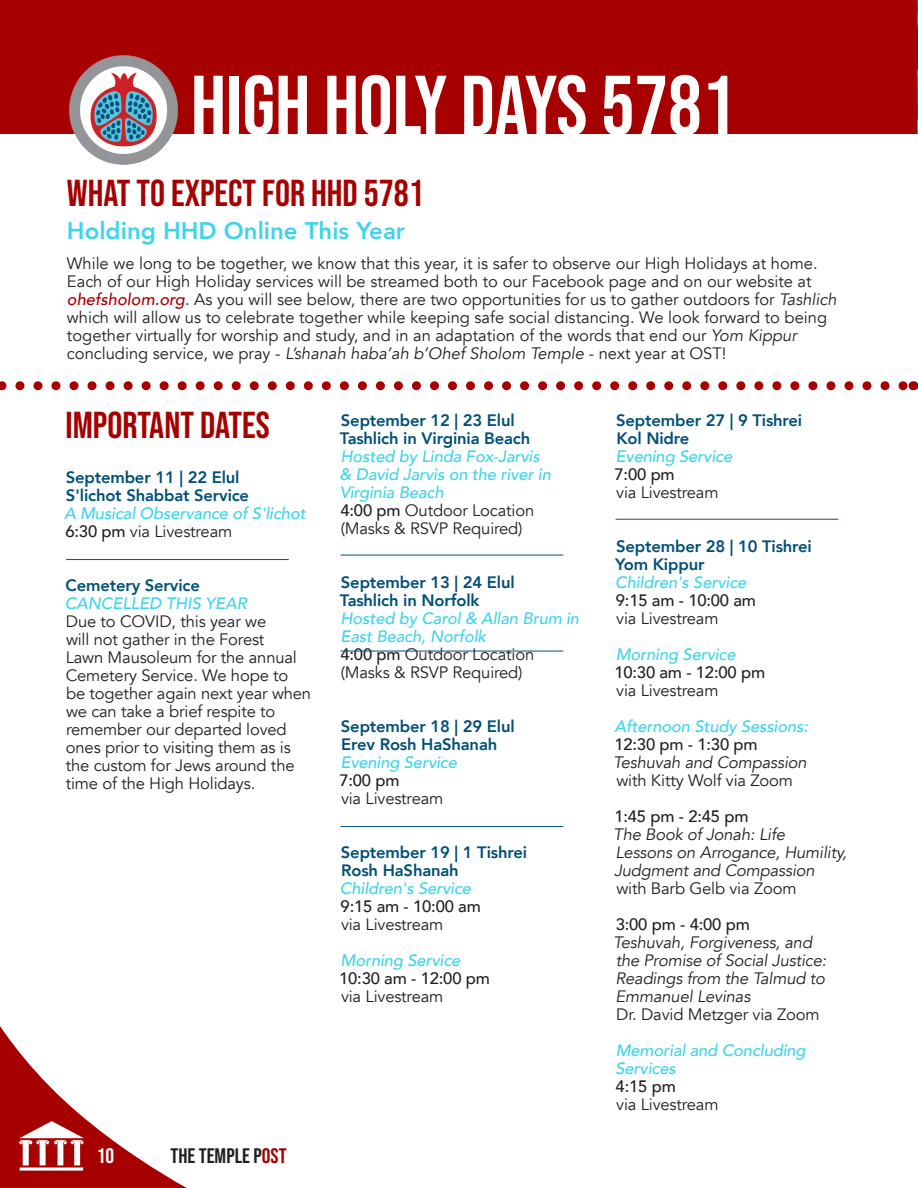
<style>
.page{position:relative;width:918px;height:1188px;background:#fff}
.page>*{position:absolute;margin:0;border:0;box-sizing:border-box;transform-origin:0 0}
.t1{font:84px "Bebas Neue";color:#fff}
.t2{font:37.5px "Bebas Neue";color:#a60000}
.t3{font:800 24px "Avenir";color:#3ed4ed}
.t4{font:21px "Bebas Neue";color:#231f20}
.t5{font:21px "Bebas Neue";color:#fff}
.t6{font:16.5px/18px "Avenir";color:#231f20}
.t7{font:italic 500 16.5px/18px "Avenir";letter-spacing:-.01em;color:#3ed4ed}
.t8{font:800 16.5px "Avenir";letter-spacing:-.01em;color:#015078}
.t9{font:italic 16.5px/18px "Avenir";letter-spacing:-.01em;color:#231f20}
.t10{font:500 16.5px/18px "Avenir";letter-spacing:-.01em;color:#231f20}
.s1{font-weight:500;font-style:italic;color:#a60000}
.s2{font-style:italic}
.s3{font-weight:500}
.s4{font-weight:400}
.s5{color:#a60000}
.s6{font-weight:500;font-style:normal}
.s7{font-style:normal}
</style>
<div class="page">
<div style="left:0;top:0;width:918px;height:134px;background:#a60000"></div>
<svg style="left:0;top:381px;width:904px;height:9px"></svg>
<hr style="left:66px;top:559px;width:223px;height:1px;background:#015078">
<hr style="left:616px;top:519px;width:222px;height:1px;background:#015078">
<hr style="left:341px;top:826px;width:222px;height:1px;background:#015078">
<hr style="left:341px;top:555px;width:222px;height:1px;background:#015078">
<hr style="left:341px;top:651px;width:222px;height:1px;background:#015078">
<svg style="left:0;top:1026px;width:187px;height:162px"></svg>
<img style="left:14px;top:1117px;width:72px;height:56px">
<img style="left:917px;top:0;width:1px;height:134px">
<img style="left:69px;top:55px;width:108px;height:109px">
<p class="t1" style="left:191px;top:58px;width:546px">HIGH HOLY DAYS 5781</p>
<p class="t2" style="left:67px;top:172px;width:358px">WHAT TO EXPECT FOR HHD 5781</p>
<p class="t3" style="left:67px;top:212px;width:340px">Holding HHD Online This Year</p>
<p class="t6" style="left:67px;top:255px;width:771px">While we long to be together, we know that this year, it is safer to observe our High Holidays at home.<br>Each of our High Holiday services will be streamed both to our Facebook page and on our website at <span class="s1">ohefsholom.org</span>. As you will see below, there are two opportunities for us to gather outdoors for <span class="s2">Tashlich </span>which will allow us to celebrate together while keeping safe social distancing. We look forward to being together virtually for worship and study, and in an adaptation of the words that end our <span class="s2">Yom Kippur </span>concluding service, we pray - <span class="s2">L’shanah haba’ah b’Ohef Sholom Temple</span> - next year at OST!</p>
<p class="t2" style="left:65px;top:403px;width:206px">IMPORTANT DATES</p>
<p class="t8" style="left:66px;top:464px;width:175px">September 11 | 22 Elul</p>
<p class="t8" style="left:66px;top:482px;width:185px">S'lichot Shabbat Service</p>
<p class="t7" style="left:64px;top:504px;width:243px">A Musical Observance of S'lichot</p>
<p class="t6" style="left:65px;top:522px;width:168px"><span class="s3">6:30 pm</span> via Livestream</p>
<p class="t8" style="left:66px;top:572px;width:136px">Cemetery Service</p>
<p class="t7" style="left:65px;top:594px;width:184px">CANCELLED THIS YEAR</p>
<p class="t6" style="left:66px;top:612px;width:247px">Due to COVID, this year we<br>will not gather in the Forest<br>Lawn Mausoleum for the annual<br>Cemetery Service. We hope to be together again next year when we can take a brief respite to remember our departed loved ones prior to visiting them as is the custom for Jews around the time of the High Holidays.</p>
<p class="t8" style="left:341px;top:407px;width:175px">September 12 | 23 Elul</p>
<p class="t8" style="left:340px;top:425px;width:192px">Tashlich in Virginia Beach</p>
<p class="t7" style="left:340px;top:448px;width:213px">Hosted by Linda Fox-Jarvis &amp; David Jarvis on the river in<br>Virginia Beach</p>
<p class="t6" style="left:340px;top:502px;width:195px"><span class="s3">4:00 pm</span> Outdoor Location (Masks &amp; RSVP Required)</p>
<p class="t8" style="left:341px;top:569px;width:175px">September 13 | 24 Elul</p>
<p class="t8" style="left:340px;top:587px;width:141px">Tashlich in Norfolk</p>
<p class="t7" style="left:340px;top:610px;width:240px">Hosted by Carol &amp; Allan Brum in<br>East Beach, Norfolk</p>
<p class="t6" style="left:340px;top:646px;width:195px"><span class="s3">4:00 pm</span> Outdoor Location (Masks &amp; RSVP Required)</p>
<p class="t8" style="left:341px;top:713px;width:175px">September 18 | 29 Elul</p>
<p class="t8" style="left:341px;top:731px;width:158px">Erev Rosh HaShanah</p>
<p class="t7" style="left:340px;top:754px;width:118px">Evening Service</p>
<p class="t6" style="left:339px;top:772px;width:105px"><span class="s3">7:00 pm<br></span>via Livestream</p>
<p class="t8" style="left:341px;top:839px;width:188px">September 19 | 1 Tishrei</p>
<p class="t8" style="left:341px;top:857px;width:119px">Rosh HaShanah</p>
<p class="t7" style="left:340px;top:880px;width:133px">Children's Service</p>
<p class="t10" style="left:341px;top:896px;width:142px">9:15 am - 10:00 am <span class="s4">via Livestream</span></p>
<p class="t7" style="left:340px;top:952px;width:122px">Morning Service</p>
<p class="t10" style="left:339px;top:968px;width:152px">10:30 am - 12:00 pm <span class="s4">via Livestream</span></p>
<p class="t5" style="left:97px;top:1144px;width:19px">10</p>
<p class="t4" style="left:170px;top:1144px;width:118px">THE TEMPLE P<span class="s5">OST</span></p>
<p class="t8" style="left:616px;top:407px;width:188px">September 27 | 9 Tishrei</p>
<p class="t8" style="left:616px;top:425px;width:75px">Kol Nidre</p>
<p class="t7" style="left:616px;top:448px;width:118px">Evening Service</p>
<p class="t10" style="left:615px;top:464px;width:62px">7:00 pm</p>
<p class="t6" style="left:616px;top:484px;width:104px">via Livestream</p>
<p class="t8" style="left:616px;top:533px;width:197px">September 28 | 10 Tishrei</p>
<p class="t8" style="left:615px;top:551px;width:91px">Yom Kippur</p>
<p class="t7" style="left:615px;top:574px;width:133px">Children's Service</p>
<p class="t10" style="left:616px;top:590px;width:142px">9:15 am - 10:00 am <span class="s4">via Livestream</span></p>
<p class="t7" style="left:616px;top:646px;width:122px">Morning Service</p>
<p class="t10" style="left:614px;top:662px;width:152px">10:30 am - 12:00 pm <span class="s4">via Livestream</span></p>
<p class="t7" style="left:615px;top:718px;width:195px">Afternoon Study Sessions:</p>
<p class="t9" style="left:613px;top:736px;width:195px"><span class="s6">12:30 pm - 1:30 pm<br></span>Teshuvah and Compassion <span class="s7">with Kitty Wolf via Zoom</span></p>
<p class="t9" style="left:613px;top:808px;width:235px"><span class="s6">1:45 pm - 2:45 pm<br></span>The Book of Jonah: Life<br>Lessons on Arrogance, Humility,<br>Judgment and Compassion</p>
<p class="t6" style="left:616px;top:880px;width:182px">with Barb Gelb via Zoom</p>
<p class="t9" style="left:613px;top:916px;width:215px"><span class="s6">3:00 pm - 4:00 pm<br></span>Teshuvah, Forgiveness, and the Promise of Social Justice:<br>Readings from the Talmud to<br>Emmanuel Levinas</p>
<p class="t6" style="left:616px;top:1006px;width:205px">Dr. David Metzger via Zoom</p>
<p class="t7" style="left:615px;top:1042px;width:192px">Memorial and Concluding<br>Services</p>
<p class="t6" style="left:616px;top:1078px;width:104px"><span class="s3">4:15 pm<br></span>via Livestream</p>
</div>
